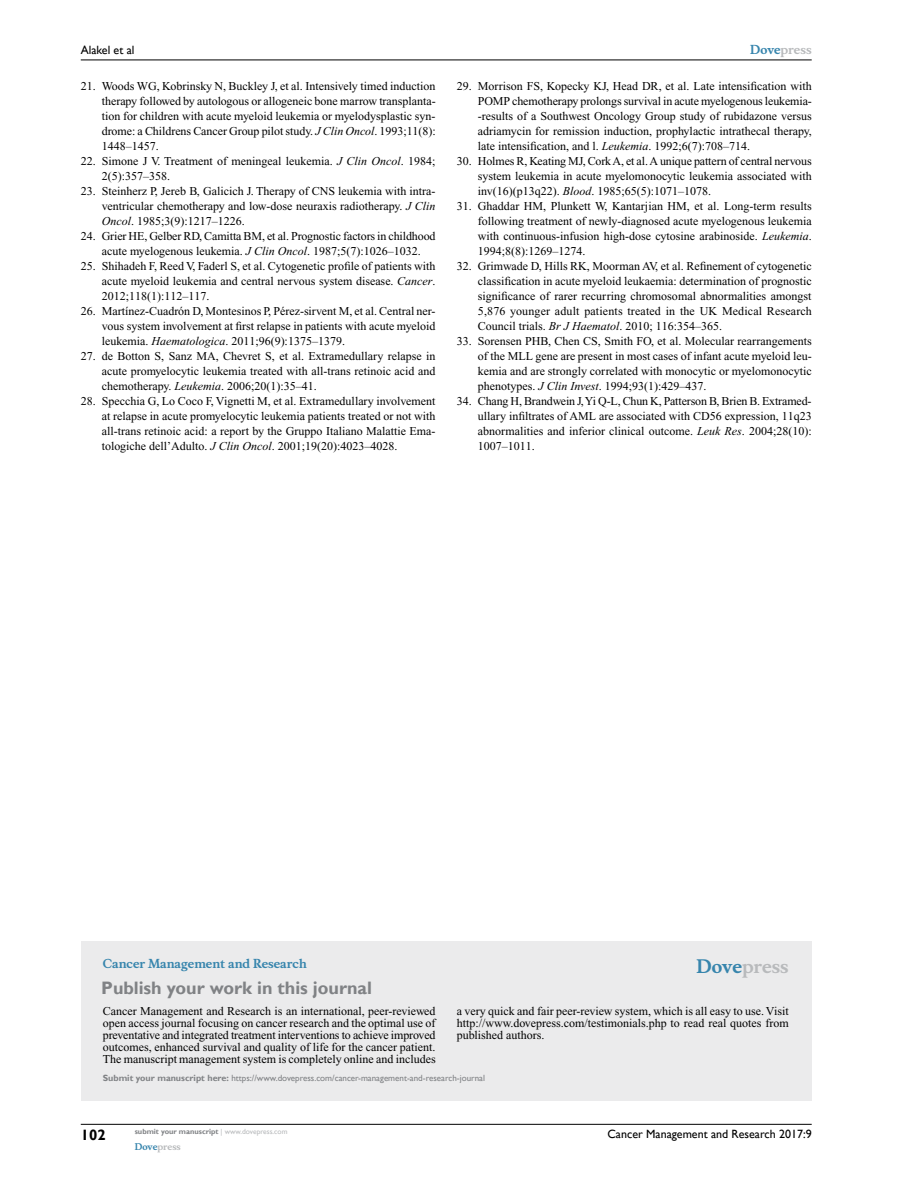
<style>
.page{position:relative;width:918px;height:1188px;background:#fff}
.page>*{position:absolute;margin:0;border:0;box-sizing:border-box;transform-origin:0 0}
.t1{font:700 18px "Gill Sans";color:#808285}
.t2{font:700 18px "Musee";color:#b8babc}
.t3{font:700 15px "Gill Sans";color:#000}
.t4{font:12px/15px "Times New Roman";color:#000;text-align:justify}
.t5{font:12px "Gill Sans";color:#000}
.t6{font:700 12px "Musee";color:#3785ad}
.t7{font:700 12px "Musee";color:#b8babc}
.t8{font:9px "Gill Sans";color:#808285}
.t9{font:700 9px "Musee";color:#b8babc}
.t10{font:700 7.5px "Gill Sans";color:#808285}
.s1{font-style:italic}
.s2{color:#3785ad}
.s3{font-weight:700}
.s4{font-weight:400;color:#b8babc}
</style>
<div class="page">
<div style="left:81px;top:941px;width:731px;height:160px;background:#ebebec"></div>
<hr style="left:81px;top:1124px;width:731px;height:1px;background:#000">
<hr style="left:81px;top:60px;width:731px;height:1px;background:#000">
<p class="t5" style="left:81px;top:43px;width:55px">Alakel et al</p>
<p class="t4" style="left:102px;top:79px;width:335px;text-indent:-21px">21. Woods WG, Kobrinsky N, Buckley J, et al. Intensively timed induction therapy followed by autologous or allogeneic bone marrow transplanta&shy;tion for children with acute myeloid leukemia or myelodysplastic syn&shy;drome: a Childrens Cancer Group pilot study. <span class="s1">J Clin Oncol</span>. 1993;11(8):<br>1448–1457.</p>
<p class="t4" style="left:102px;top:154px;width:335px;text-indent:-21px">22. Simone J V. Treatment of meningeal leukemia. <span class="s1">J Clin Oncol</span>. 1984;<br>2(5):357–358.</p>
<p class="t4" style="left:102px;top:184px;width:335px;text-indent:-21px">23. Steinherz P, Jereb B, Galicich J. Therapy of CNS leukemia with intra&shy;ventricular chemotherapy and low-dose neuraxis radiotherapy. <span class="s1">J Clin Oncol</span>. 1985;3(9):1217–1226.</p>
<p class="t4" style="left:81px;top:229px;width:356px;text-align:center">24. Grier HE, Gelber RD, Camitta BM, et al. Prognostic factors in childhood acute myelogenous leukemia. <span class="s1">J Clin Oncol</span>. 1987;5(7):1026–1032.</p>
<p class="t4" style="left:102px;top:259px;width:335px;text-indent:-21px">25. Shihadeh F, Reed V, Faderl S, et al. Cytogenetic profile of patients with acute myeloid leukemia and central nervous system disease. <span class="s1">Cancer</span>.<br>2012;118(1):112–117.</p>
<p class="t4" style="left:102px;top:304px;width:335px;text-indent:-21px">26. Martínez-Cuadrón D, Montesinos P, Pérez-sirvent M, et al. Central ner&shy;vous system involvement at first relapse in patients with acute myeloid leukemia. <span class="s1">Haematologica</span>. 2011;96(9):1375–1379.</p>
<p class="t4" style="left:102px;top:349px;width:335px;text-indent:-21px">27. de Botton S, Sanz MA, Chevret S, et al. Extramedullary relapse in acute promyelocytic leukemia treated with all-trans retinoic acid and chemotherapy. <span class="s1">Leukemia</span>. 2006;20(1):35–41.</p>
<p class="t4" style="left:102px;top:394px;width:335px;text-indent:-21px">28. Specchia G, Lo Coco F, Vignetti M, et al. Extramedullary involvement at relapse in acute promyelocytic leukemia patients treated or not with all-trans retinoic acid: a report by the Gruppo Italiano Malattie Ema&shy;tologiche dell’Adulto. <span class="s1">J Clin Oncol</span>. 2001;19(20):4023–4028.</p>
<p class="t7" style="left:750px;top:43px;width:63px"><span class="s2">Dove</span>press</p>
<p class="t4" style="left:478px;top:79px;width:335px;text-indent:-21px">29. Morrison FS, Kopecky KJ, Head DR, et al. Late intensification with POMP chemotherapy prolongs survival in acute myelogenous leukemia--results of a Southwest Oncology Group study of rubidazone versus adriamycin for remission induction, prophylactic intrathecal therapy, late intensification, and l. <span class="s1">Leukemia</span>. 1992;6(7):708–714.</p>
<p class="t4" style="left:478px;top:154px;width:335px;text-indent:-21px">30. Holmes R, Keating MJ, Cork A, et al. A unique pattern of central nervous system leukemia in acute myelomonocytic leukemia associated with inv(16)(p13q22). <span class="s1">Blood</span>. 1985;65(5):1071–1078.</p>
<p class="t4" style="left:478px;top:199px;width:335px;text-indent:-21px">31. Ghaddar HM, Plunkett W, Kantarjian HM, et al. Long-term results following treatment of newly-diagnosed acute myelogenous leukemia with continuous-infusion high-dose cytosine arabinoside. <span class="s1">Leukemia</span>.<br>1994;8(8):1269–1274.</p>
<p class="t4" style="left:478px;top:259px;width:336px;text-indent:-21px">32. Grimwade D, Hills RK, Moorman AV, et al. Refinement of cytogenetic classification in acute myeloid leukaemia: determination of prognostic significance of rarer recurring chromosomal abnormalities amongst 5,876 younger adult patients treated in the UK Medical Research Council trials. <span class="s1">Br J Haematol</span>. 2010; 116:354–365.</p>
<p class="t4" style="left:478px;top:334px;width:335px;text-indent:-21px">33. Sorensen PHB, Chen CS, Smith FO, et al. Molecular rearrangements of the MLL gene are present in most cases of infant acute myeloid leu&shy;kemia and are strongly correlated with monocytic or myelomonocytic phenotypes. <span class="s1">J Clin Invest</span>. 1994;93(1):429–437.</p>
<p class="t4" style="left:478px;top:394px;width:335px;text-indent:-21px">34. Chang H, Brandwein J, Yi Q-L, Chun K, Patterson B, Brien B. Extramed&shy;ullary infiltrates of AML are associated with CD56 expression, 11q23 abnormalities and inferior clinical outcome. <span class="s1">Leuk Res</span>. 2004;28(10):<br>1007–1011.</p>
<p class="t6" style="left:103px;top:956px;width:206px">Cancer Management and Research</p>
<h1 class="t1" style="left:101px;top:977px;width:272px">Publish your work in this journal</h1>
<h1 class="t2" style="left:697px;top:955px;width:94px"><span class="s2">Dove</span>press</h1>
<p class="t4" style="left:103px;top:1005px;width:334px;line-height:12px">Cancer Management and Research is an international, peer-reviewed open access journal focusing on cancer research and the optimal use of preventative and integrated treatment interventions to achieve improved outcomes, enhanced survival and quality of life for the cancer patient.<br>The manuscript management system is completely online and includes</p>
<p class="t4" style="left:457px;top:1005px;width:333px;line-height:12px">a very quick and fair peer-review system, which is all easy to use. Visit http://www.dovepress.com/testimonials.php to read real quotes from published authors.</p>
<p class="t8" style="left:103px;top:1072px;width:384px"><span class="s3">Submit your manuscript here:</span> https://www.dovepress.com/cancer-management-and-research-journal</p>
<p class="t3" style="left:81px;top:1126px;width:26px">102</p>
<p class="t10" style="left:135px;top:1127px;width:154px">submit your manuscript <span class="s4">| www.dovepress.com</span></p>
<p class="t9" style="left:135px;top:1141px;width:48px"><span class="s2">Dove</span>press</p>
<p class="t5" style="left:607px;top:1127px;width:206px">Cancer Management and Research 2017:9</p>
</div>
